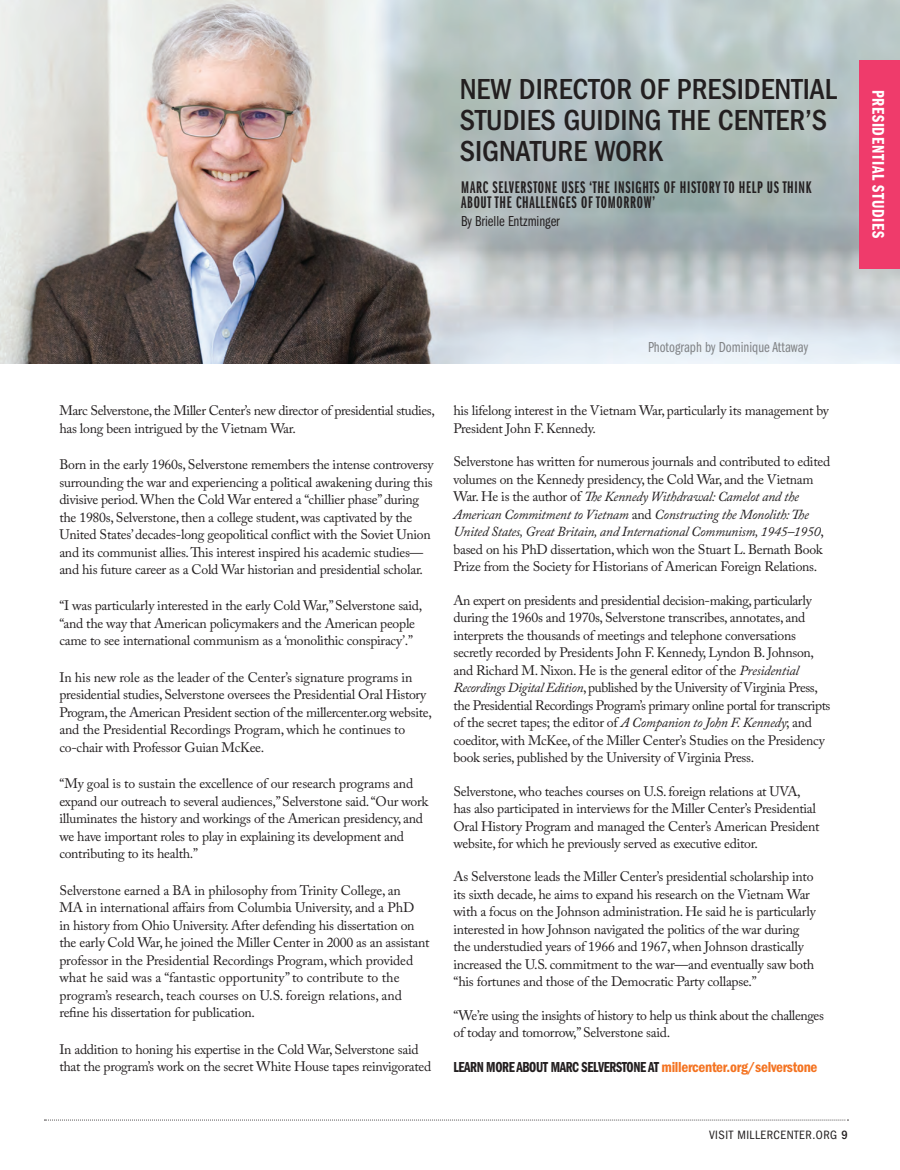
<style>
.page{position:relative;width:900px;height:1170px;background:#fff}
.page>*{position:absolute;margin:0;border:0;box-sizing:border-box;transform-origin:0 0}
.t1{font:500 condensed 30px/31px "ITC Franklin Gothic Std";color:#231f20}
.t2{font:17.5px/15px "ITC Franklin Gothic Std Dm X Cp";letter-spacing:.04em;color:#231f20}
.t3{font:17.5px "ITC Franklin Gothic Std Dm Cp";letter-spacing:.04em;color:#fff}
.t4{font:15px "ITC Franklin Gothic Std Dm Cp";letter-spacing:-.025em;color:#231f20}
.t5{font:15px "ITC Franklin Gothic Std Bk Cp";color:#808285}
.t6{font:15px "ITC Franklin Gothic Std Bk Cp";color:#231f20}
.t7{font:13.75px/17.5px "Adobe Caslon Pro";letter-spacing:-.02em;color:#231f20}
.t8{font:condensed 12.5px "ITC Franklin Gothic Std";letter-spacing:.04em;color:#231f20}
.s1{font-style:italic}
.s2{font-family:"ITC Franklin Gothic Std Dm Cd";color:#f47321}
.s3{font-weight:500}
</style>
<div class="page">
<img style="left:0;top:0;width:900px;height:364px">
<svg style="left:44px;top:1120px;width:804px;height:1px"></svg>
<div style="left:859px;top:61px;width:41px;height:208px;background:#ef3b6b"></div>
<h1 class="t1" style="left:460px;top:74px;width:379px">NEW DIRECTOR OF PRESIDENTIAL<br>STUDIES GUIDING THE CENTER’S<br>SIGNATURE WORK</h1>
<p class="t2" style="left:461px;top:180px;width:352px">MARC SELVERSTONE USES ‘THE INSIGHTS OF HISTORY TO HELP US THINK<br>ABOUT THE CHALLENGES OF TOMORROW’</p>
<p class="t6" style="left:461px;top:213px;width:100px">By Brielle Entzminger</p>
<p class="t3" style="left:888px;top:90px;width:150px;rotate:90deg">PRESIDENTIAL STUDIES</p>
<p class="t5" style="left:648px;top:339px;width:162px">Photograph by Dominique Attaway</p>
<p class="t7" style="left:59px;top:402px;width:377px">Marc Selverstone, the Miller Center’s new director of presidential studies, has long been intrigued by the Vietnam War.</p>
<p class="t7" style="left:59px;top:456px;width:375px">Born in the early 1960s, Selverstone remembers the intense controversy surrounding the war and experiencing a political awakening during this divisive period. When the Cold War entered a “chillier phase” during the 1980s, Selverstone, then a college student, was captivated by the United States’ decades-long geopolitical conflict with the Soviet Union and its communist allies. This interest inspired his academic studies— and his future career as a Cold War historian and presidential scholar.</p>
<p class="t7" style="left:59px;top:597px;width:364px">“I was particularly interested in the early Cold War,” Selverstone said, “and the way that American policymakers and the American people came to see international communism as a ‘monolithic conspiracy’.”</p>
<p class="t7" style="left:59px;top:668px;width:374px">In his new role as the leader of the Center’s signature programs in presidential studies, Selverstone oversees the Presidential Oral History Program, the American President section of the millercenter.org website, and the Presidential Recordings Program, which he continues to co-chair with Professor Guian McKee.</p>
<p class="t7" style="left:59px;top:775px;width:370px">“My goal is to sustain the excellence of our research programs and expand our outreach to several audiences,” Selverstone said. “Our work illuminates the history and workings of the American presidency, and we have important roles to play in explaining its development and contributing to its health.”</p>
<p class="t7" style="left:59px;top:881px;width:372px">Selverstone earned a BA in philosophy from Trinity College, an<br>MA in international affairs from Columbia University, and a PhD<br>in history from Ohio University. After defending his dissertation on the early Cold War, he joined the Miller Center in 2000 as an assistant professor in the Presidential Recordings Program, which provided what he said was a “fantastic opportunity” to contribute to the program’s research, teach courses on U.S. foreign relations, and refine his dissertation for publication.</p>
<p class="t7" style="left:59px;top:1040px;width:373px">In addition to honing his expertise in the Cold War, Selverstone said that the program’s work on the secret White House tapes reinvigorated</p>
<p class="t7" style="left:453px;top:402px;width:377px">his lifelong interest in the Vietnam War, particularly its management by<br>President John F. Kennedy.</p>
<p class="t7" style="left:453px;top:453px;width:378px">Selverstone has written for numerous journals and contributed to edited volumes on the Kennedy presidency, the Cold War, and the Vietnam War. He is the author of <span class="s1">The Kennedy Withdrawal: Camelot and the American Commitment to Vietnam</span> and <span class="s1">Constructing the Monolith: The United States, Great Britain, and International Communism, 1945–1950</span>, based on his PhD dissertation, which won the Stuart L. Bernath Book Prize from the Society for Historians of American Foreign Relations.</p>
<p class="t7" style="left:453px;top:591px;width:379px">An expert on presidents and presidential decision-making, particularly during the 1960s and 1970s, Selverstone transcribes, annotates, and interprets the thousands of meetings and telephone conversations secretly recorded by Presidents John F. Kennedy, Lyndon B. Johnson, and Richard M. Nixon. He is the general editor of the <span class="s1">Presidential Recordings Digital Edition</span>, published by the University of Virginia Press, the Presidential Recordings Program’s primary online portal for transcripts of the secret tapes; the editor of <span class="s1">A Companion to John F. Kennedy</span>; and coeditor, with McKee, of the Miller Center’s Studies on the Presidency book series, published by the University of Virginia Press.</p>
<p class="t7" style="left:453px;top:782px;width:368px">Selverstone, who teaches courses on U.S. foreign relations at UVA, has also participated in interviews for the Miller Center’s Presidential Oral History Program and managed the Center’s American President website, for which he previously served as executive editor.</p>
<p class="t7" style="left:453px;top:868px;width:364px">As Selverstone leads the Miller Center’s presidential scholarship into its sixth decade, he aims to expand his research on the Vietnam War with a focus on the Johnson administration. He said he is particularly interested in how Johnson navigated the politics of the war during the understudied years of 1966 and 1967, when Johnson drastically increased the U.S. commitment to the war—and eventually saw both “his fortunes and those of the Democratic Party collapse.”</p>
<p class="t7" style="left:453px;top:1006px;width:372px">“We’re using the insights of history to help us think about the challenges of today and tomorrow,” Selverstone said.</p>
<p class="t4" style="left:453px;top:1058px;width:366px">LEARN MORE ABOUT MARC SELVERSTONE AT <span class="s2">millercenter.org/selverstone</span></p>
<p class="t8" style="left:709px;top:1128px;width:140px">VISIT MILLERCENTER.ORG <span class="s3">9</span></p>
</div>
